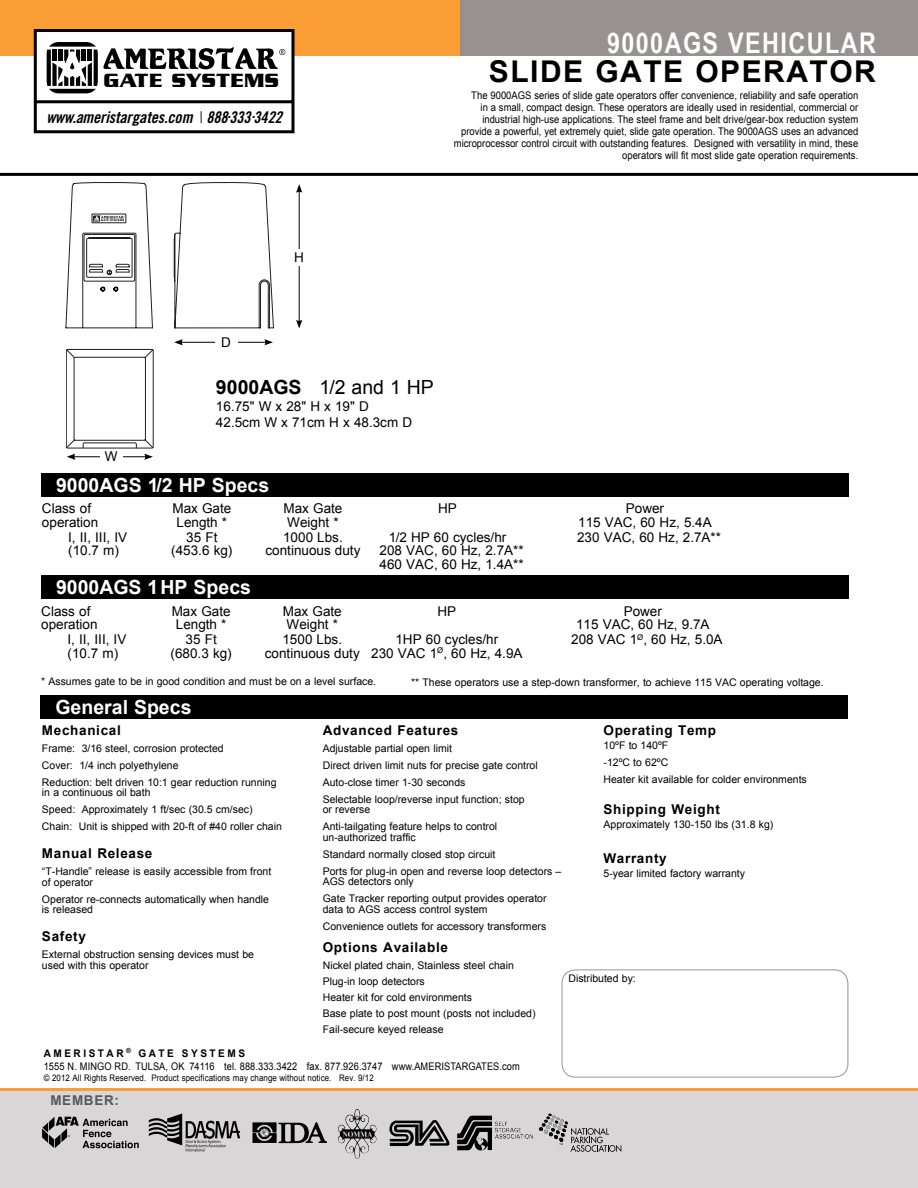
<style>
.page{position:relative;width:918px;height:1188px;background:#fff}
.page>*{position:absolute;margin:0;border:0;box-sizing:border-box;transform-origin:0 0}
.t1{font:700 30px "Arial";letter-spacing:.05em;color:#000}
.t2{font:700 28.5px "Arial Narrow";letter-spacing:.05em;color:#fff}
.t3{font:700 20.7px "Serpentine Std";letter-spacing:.005em;color:#000}
.t4{font:700 19.5px "Arial";color:#fff}
.t5{font:19.5px "Arial";color:#000}
.t6{font:16.2px "Trade Gothic LT Std Bd Cn 20 Obl";letter-spacing:-.005em;color:#000}
.t7{font:13.5px/16.5px "Arial";color:#000}
.t8{font:700 13.5px "Arial";letter-spacing:.05em;color:#000}
.t9{font:700 13.5px "Arial";color:#58595b}
.t10{font:10.5px/17px "Arial";color:#000}
.t11{font:10.5px/12px "Arial";color:#000;text-align:right;scale:.9 1}
.t12{font:10.5px/13px "Arial";color:#000;scale:.88 1}
.t13{font:9px "Arial";letter-spacing:.01em;color:#000;scale:.88 1}
.s1{font-family:"Trade Gothic LT Std";font-weight:300}
.s2{font-weight:700}
</style>
<div class="page">
<div style="left:0;top:0;width:918px;height:56px;background:#f99d34"></div>
<svg style="left:34px;top:29px;width:261px;height:104px"></svg>
<hr style="left:36px;top:100px;width:256px;height:3px;background:#000">
<div style="left:460px;top:0;width:458px;height:56px;background:#979190"></div>
<div style="left:0;top:1089px;width:918px;height:99px;background:#d8d6d6"></div>
<svg style="left:42px;top:1117px;width:97px;height:31px"></svg>
<svg style="left:149px;top:1114px;width:91px;height:37px"></svg>
<img style="left:338px;top:1109px;width:39px;height:50px">
<svg style="left:389px;top:1120px;width:61px;height:26px"></svg>
<svg style="left:462px;top:1116px;width:10px;height:13px"></svg>
<svg style="left:539px;top:1114px;width:82px;height:38px"></svg>
<svg style="left:253px;top:1123px;width:74px;height:20px"></svg>
<hr style="left:0;top:173px;width:918px;height:3px;background:#000">
<div style="left:40px;top:696px;width:808px;height:23px;background:#000"></div>
<svg style="left:174px;top:182px;width:100px;height:147px"></svg>
<svg style="left:66px;top:182px;width:87px;height:146px"></svg>
<svg style="left:66px;top:349px;width:88px;height:99px"></svg>
<hr style="left:73px;top:457px;width:74px;height:1px;background:#000">
<svg style="left:67px;top:454px;width:8px;height:6px"></svg>
<svg style="left:144px;top:454px;width:9px;height:6px"></svg>
<div style="left:100px;top:450px;width:22px;height:16px;background:#fff"></div>
<hr style="left:180px;top:342px;width:87px;height:1px;background:#000">
<svg style="left:174px;top:339px;width:9px;height:6px"></svg>
<svg style="left:264px;top:339px;width:9px;height:6px"></svg>
<div style="left:215px;top:336px;width:22px;height:15px;background:#fff"></div>
<hr style="left:299px;top:190px;width:1px;height:132px;background:#000">
<svg style="left:296px;top:184px;width:6px;height:9px"></svg>
<svg style="left:296px;top:320px;width:6px;height:8px"></svg>
<div style="left:290px;top:249px;width:19px;height:17px;background:#fff"></div>
<div style="left:562px;top:970px;width:286px;height:108px;border:1px solid #939598;border-radius:14px"></div>
<hr style="left:0;top:1088px;width:918px;height:3px;background:#f99d34">
<div style="left:41px;top:575px;width:807px;height:23px;background:#000"></div>
<div style="left:41px;top:474px;width:807px;height:23px;background:#000"></div>
<h3 class="t3" style="left:103px;top:68px;width:177px">GATE SYSTEMS</h3>
<h3 class="t6" style="left:46px;top:107px;width:237px">www.ameristargates.com <span class="s1">|</span> 888.333.3422</h3>
<h2 class="t2" style="left:607px;top:22px;width:270px">9000AGS VEHICULAR</h2>
<h1 class="t1" style="left:489px;top:51px;width:389px">SLIDE GATE OPERATOR</h1>
<p class="t11" style="left:454px;top:90px;width:451px">The 9000AGS series of slide gate operators offer convenience, reliability and safe operation<br>in a small, compact design. These operators are ideally used in residential, commercial or industrial high-use applications. The steel frame and belt drive/gear-box reduction system provide a powerful, yet extremely quiet, slide gate operation. The 9000AGS uses an advanced microprocessor control circuit with outstanding features. Designed with versatility in mind, these operators will fit most slide gate operation requirements.</p>
<p class="t7" style="left:221px;top:334px;width:11px">D</p>
<p class="t7" style="left:294px;top:249px;width:11px">H</p>
<p class="t7" style="left:105px;top:448px;width:14px">W</p>
<h3 class="t5" style="left:216px;top:374px;width:220px"><span class="s2">9000AGS</span> 1/2 and 1 HP</h3>
<p class="t7" style="left:216px;top:398px;width:198px">16.75" W x 28" H x 19" D<br>42.5cm W x 71cm H x 48.3cm D</p>
<h3 class="t4" style="left:56px;top:472px;width:215px">9000AGS 1/2 HP Specs</h3>
<p class="t7" style="left:42px;top:500px;width:51px">Class of</p>
<p class="t7" style="left:172px;top:500px;width:60px">Max Gate</p>
<p class="t7" style="left:284px;top:500px;width:60px">Max Gate</p>
<p class="t7" style="left:438px;top:500px;width:20px">HP</p>
<p class="t7" style="left:626px;top:500px;width:40px">Power</p>
<p class="t7" style="left:42px;top:514px;width:58px">operation</p>
<p class="t7" style="left:177px;top:514px;width:52px">Length *</p>
<p class="t7" style="left:287px;top:514px;width:53px">Weight *</p>
<p class="t7" style="left:578px;top:514px;width:135px">115 VAC, 60 Hz, 5.4A</p>
<p class="t7" style="left:68px;top:529px;width:60px">I, II, III, IV</p>
<p class="t7" style="left:186px;top:529px;width:33px">35 Ft</p>
<p class="t7" style="left:283px;top:529px;width:61px">1000 Lbs.</p>
<p class="t7" style="left:389px;top:529px;width:119px">1/2 HP 60 cycles/hr</p>
<p class="t7" style="left:577px;top:529px;width:146px">230 VAC, 60 Hz, 2.7A**</p>
<p class="t7" style="left:68px;top:542px;width:52px">(10.7 m)</p>
<p class="t7" style="left:171px;top:542px;width:63px">(453.6 kg)</p>
<p class="t7" style="left:266px;top:542px;width:96px">continuous duty</p>
<p class="t7" style="left:380px;top:544px;width:146px;line-height:13.5px">208 VAC, 60 Hz, 2.7A**<br>460 VAC, 60 Hz, 1.4A**</p>
<p class="t7" style="left:41px;top:603px;width:51px">Class of</p>
<p class="t7" style="left:172px;top:603px;width:60px">Max Gate</p>
<p class="t7" style="left:283px;top:603px;width:60px">Max Gate</p>
<p class="t7" style="left:437px;top:603px;width:20px">HP</p>
<p class="t7" style="left:624px;top:603px;width:40px">Power</p>
<p class="t7" style="left:41px;top:616px;width:58px">operation</p>
<p class="t7" style="left:176px;top:616px;width:52px">Length *</p>
<p class="t7" style="left:287px;top:616px;width:53px">Weight *</p>
<p class="t7" style="left:576px;top:616px;width:135px">115 VAC, 60 Hz, 9.7A</p>
<p class="t7" style="left:68px;top:631px;width:60px">I, II, III, IV</p>
<p class="t7" style="left:186px;top:631px;width:33px">35 Ft</p>
<p class="t7" style="left:282px;top:631px;width:61px">1500 Lbs.</p>
<p class="t7" style="left:395px;top:631px;width:104px">1HP 60 cycles/hr</p>
<p class="t7" style="left:571px;top:631px;width:153px">208 VAC 1<sup>Ø</sup>, 60 Hz, 5.0A</p>
<p class="t7" style="left:68px;top:645px;width:52px">(10.7 m)</p>
<p class="t7" style="left:171px;top:645px;width:63px">(680.3 kg)</p>
<p class="t7" style="left:265px;top:645px;width:259px">continuous duty 230 VAC 1<sup>Ø</sup>, 60 Hz, 4.9A</p>
<h3 class="t4" style="left:56px;top:574px;width:197px">9000AGS 1HP Specs</h3>
<p class="t10" style="left:41px;top:673px;width:337px">* Assumes gate to be in good condition and must be on a level surface.</p>
<h3 class="t4" style="left:55px;top:694px;width:138px">General Specs</h3>
<p class="t10" style="left:411px;top:674px;width:414px">** These operators use a step-down transformer, to achieve 115 VAC operating voltage.</p>
<p class="t8" style="left:42px;top:721px;width:80px">Mechanical</p>
<p class="t10" style="left:42px;top:740px;width:236px">Frame: 3/16 steel, corrosion protected<br>Cover: 1/4 inch polyethylene<br>Reduction: belt driven 10:1 gear reduction running</p>
<p class="t10" style="left:42px;top:784px;width:241px">in a continuous oil bath<br>Speed: Approximately 1 ft/sec (30.5 cm/sec)<br>Chain: Unit is shipped with 20-ft of #40 roller chain</p>
<p class="t8" style="left:42px;top:844px;width:112px">Manual Release</p>
<p class="t10" style="left:42px;top:866px;width:231px;line-height:10.5px">“T-Handle” release is easily accessible from front of operator</p>
<p class="t10" style="left:42px;top:894px;width:229px;line-height:10.5px">Operator re-connects automatically when handle is released</p>
<p class="t8" style="left:42px;top:927px;width:45px">Safety</p>
<p class="t10" style="left:42px;top:949px;width:214px;line-height:10.5px">External obstruction sensing devices must be used with this operator</p>
<p class="t8" style="left:604px;top:721px;width:114px">Operating Temp</p>
<p class="t10" style="left:604px;top:737px;width:205px">10ºF to 140ºF<br>-12ºC to 62ºC<br>Heater kit available for colder environments</p>
<p class="t8" style="left:604px;top:800px;width:118px">Shipping Weight</p>
<p class="t10" style="left:604px;top:816px;width:171px">Approximately 130-150 lbs (31.8 kg)</p>
<p class="t8" style="left:604px;top:849px;width:65px">Warranty</p>
<p class="t10" style="left:604px;top:865px;width:143px">5-year limited factory warranty</p>
<p class="t8" style="left:323px;top:721px;width:137px">Advanced Features</p>
<p class="t10" style="left:323px;top:740px;width:217px">Adjustable partial open limit<br>Direct driven limit nuts for precise gate control Auto-close timer 1-30 seconds<br>Selectable loop/reverse input function; stop</p>
<p class="t10" style="left:323px;top:801px;width:176px">or reverse<br>Anti-tailgating feature helps to control</p>
<p class="t10" style="left:323px;top:829px;width:240px">un-authorized traffic<br>Standard normally closed stop circuit<br>Ports for plug-in open and reverse loop detectors –</p>
<p class="t10" style="left:323px;top:873px;width:225px">AGS detectors only<br>Gate Tracker reporting output provides operator</p>
<p class="t10" style="left:323px;top:901px;width:225px">data to AGS access control system<br>Convenience outlets for accessory transformers</p>
<p class="t8" style="left:323px;top:938px;width:127px">Options Available</p>
<p class="t10" style="left:323px;top:958px;width:214px;line-height:15.9px">Nickel plated chain, Stainless steel chain Plug-in loop detectors<br>Heater kit for cold environments<br>Base plate to post mount (posts not included)<br>Fail-secure keyed release</p>
<p class="t10" style="left:568px;top:970px;width:69px">Distributed by:</p>
<p class="t12" style="left:44px;top:1047px;width:543px"><span class="s2">a MERISTAR</span> <sup>®</sup> <span class="s2">GATE SYSTEMS<br></span>1555 N. MINGO RD. TULSA, OK 74116 tel. 888.333.3422 fax. 877.926.3747 www.AMERISTARGATES.com</p>
<p class="t13" style="left:44px;top:1072px;width:377px">© 2012 All Rights Reserved. Product specifications may change without notice. Rev. 9/12</p>
<p class="t9" style="left:50px;top:1091px;width:70px">Member:</p>
</div>
